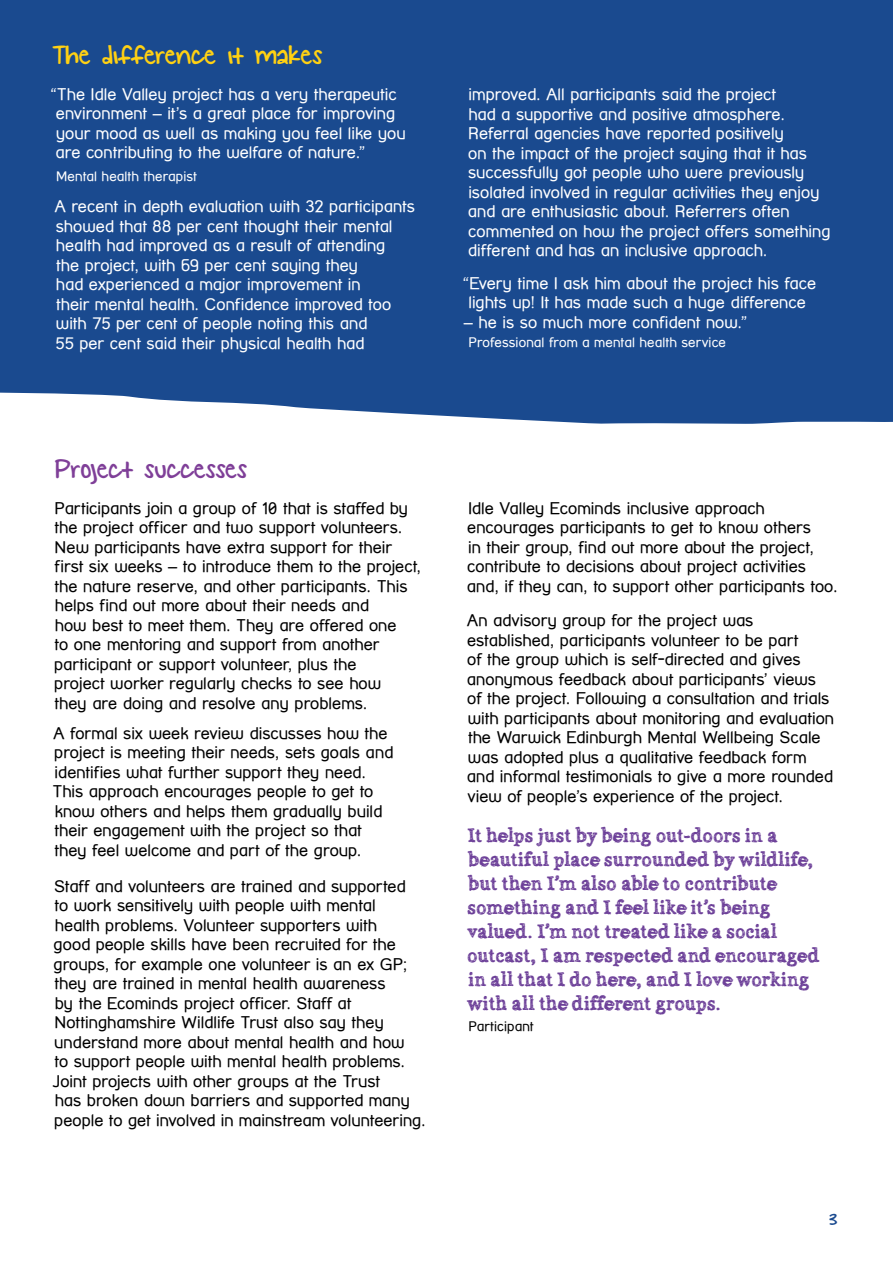
<style>
.page{position:relative;width:893px;height:1263px;background:#fff}
.page>*{position:absolute;margin:0;border:0;box-sizing:border-box;transform-origin:0 0}
.t1{font:30px "KG Small Town Southern Girl";letter-spacing:-.005em;color:#ffd113}
.t2{font:30px "KG Small Town Southern Girl";letter-spacing:-.01em;color:#7f3f98}
.t3{font:19.5px/24px "Alabama";letter-spacing:.025em;color:#6c3f98}
.t4{font:18px "KG Small Town Southern Girl";color:#1a4a8f}
.t5{font:16.5px/19.5px "Street Corner";color:#000}
.t6{font:16.5px/19.5px "Street Corner";color:#fff}
.t7{font:13.5px "Street Corner";letter-spacing:.005em;color:#fff}
.t8{font:13.5px "Street Corner";letter-spacing:.01em;color:#000}
</style>
<div class="page">
<div style="left:0;top:0;width:893px;height:424px;background:#1a4a8f"></div>
<h1 class="t1" style="left:52px;top:39px;width:272px">The difference it makes</h1>
<p class="t6" style="left:56px;top:84px;width:351px;text-indent:-5px">“The Idle Valley project has a very therapeutic environment – it’s a great place for improving your mood as well as making you feel like you are contributing to the welfare of nature.”</p>
<p class="t7" style="left:56px;top:168px;width:142px">Mental health therapist</p>
<p class="t6" style="left:55px;top:197px;width:362px">A recent in depth evaluation with 32 participants showed that 88 per cent thought their mental health had improved as a result of attending<br>the project, with 69 per cent saying they<br>had experienced a major improvement in<br>their mental health. Confidence improved too with 75 per cent of people noting this and<br>55 per cent said their physical health had</p>
<p class="t6" style="left:468px;top:85px;width:364px">improved. All participants said the project<br>had a supportive and positive atmosphere.<br>Referral agencies have reported positively<br>on the impact of the project saying that it has successfully got people who were previously isolated involved in regular activities they enjoy and are enthusiastic about. Referrers often commented on how the project offers something different and has an inclusive approach.</p>
<p class="t6" style="left:463px;top:273px;width:355px;text-align:center">“Every time I ask him about the project his face lights up! It has made such a huge difference</p>
<p class="t6" style="left:464px;top:312px;width:285px">– he is so much more confident now.”</p>
<p class="t7" style="left:468px;top:335px;width:259px">Professional from a mental health service</p>
<h1 class="t2" style="left:55px;top:453px;width:194px">Project successes</h1>
<p class="t5" style="left:54px;top:498px;width:368px">Participants join a group of 10 that is staffed by the project officer and two support volunteers.<br>New participants have extra support for their first six weeks – to introduce them to the project, the nature reserve, and other participants. This helps find out more about their needs and<br>how best to meet them. They are offered one<br>to one mentoring and support from another participant or support volunteer, plus the<br>project worker regularly checks to see how<br>they are doing and resolve any problems.</p>
<p class="t5" style="left:52px;top:723px;width:342px">A formal six week review discusses how the project is meeting their needs, sets goals and identifies what further support they need.<br>This approach encourages people to get to know others and helps them gradually build their engagement with the project so that they feel welcome and part of the group.</p>
<p class="t5" style="left:52px;top:876px;width:375px">Staff and volunteers are trained and supported<br>to work sensitively with people with mental<br>health problems. Volunteer supporters with<br>good people skills have been recruited for the groups, for example one volunteer is an ex GP; they are trained in mental health awareness<br>by the Ecominds project officer. Staff at Nottinghamshire Wildlife Trust also say they understand more about mental health and how<br>to support people with mental health problems.<br>Joint projects with other groups at the Trust<br>has broken down barriers and supported many people to get involved in mainstream volunteering.</p>
<p class="t5" style="left:467px;top:498px;width:372px">Idle Valley Ecominds inclusive approach encourages participants to get to know others<br>in their group, find out more about the project, contribute to decisions about project activities and, if they can, to support other participants too.</p>
<p class="t5" style="left:467px;top:611px;width:369px">An advisory group for the project was established, participants volunteer to be part<br>of the group which is self-directed and gives anonymous feedback about participants’ views of the project. Following a consultation and trials with participants about monitoring and evaluation the Warwick Edinburgh Mental Wellbeing Scale was adopted plus a qualitative feedback form and informal testimonials to give a more rounded view of people’s experience of the project.</p>
<p class="t3" style="left:467px;top:824px;width:354px">It helps just by being out-doors in a beautiful place surrounded by wildlife, but then I’m also able to contribute something and I feel like it’s being valued. I’m not treated like a social outcast, I am respected and encouraged in all that I do here, and I love working with all the different groups.</p>
<p class="t8" style="left:468px;top:1019px;width:67px">Participant</p>
<p class="t4" style="left:829px;top:1210px;width:10px">3</p>
</div>
